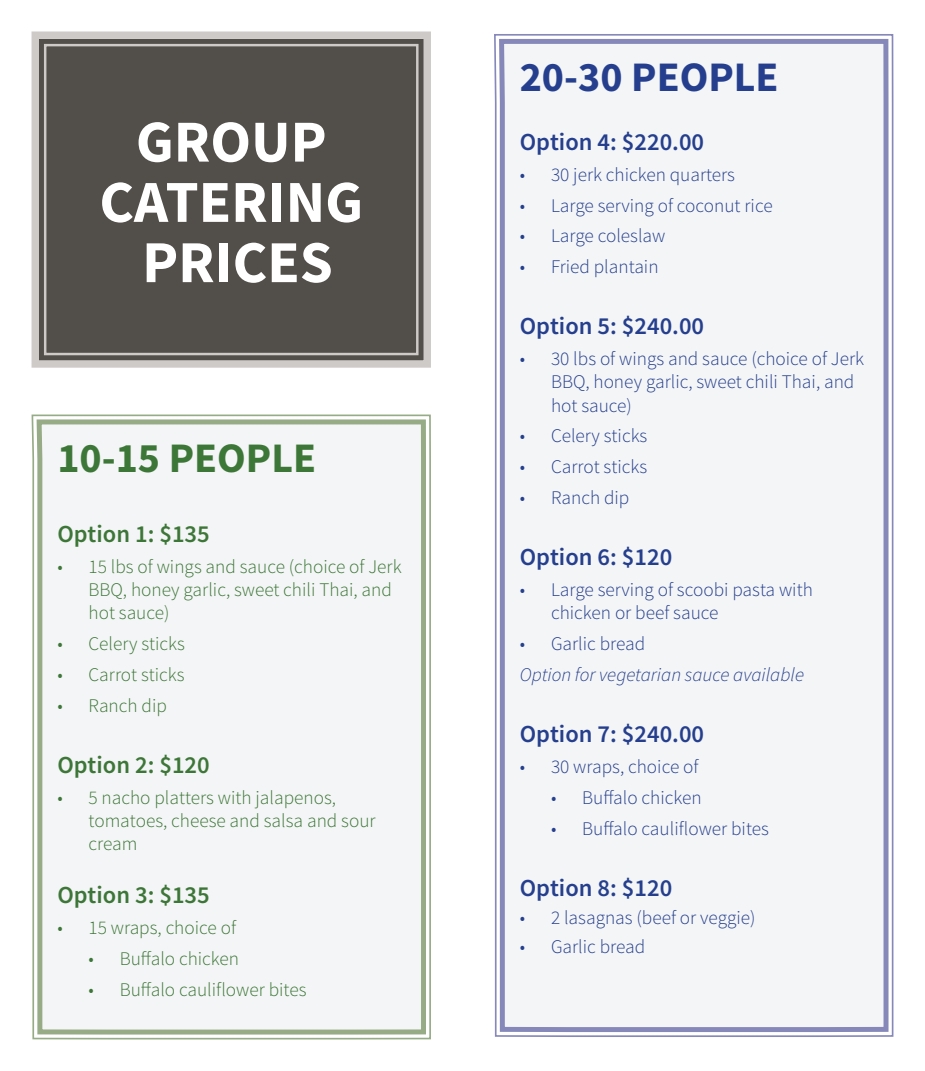
<style>
.page{position:relative;width:925px;height:1071px;background:#fff}
.page>*{position:absolute;margin:0;border:0;box-sizing:border-box;transform-origin:0 0}
.t1{font:700 59.5px/60.2px "Source Sans Pro";color:#fff;text-align:center}
.t2{font:700 42px "Source Sans Pro";color:#253f8e}
.t3{font:700 42px "Source Sans Pro";color:#3d7738}
.t4{font:600 24.5px "Source Sans Pro";color:#253f8e}
.t5{font:600 24.5px "Source Sans Pro";color:#3d7738}
.t6{font:300 19.25px/23.1px "Source Sans Pro";color:#253f8e}
.t7{font:300 19.25px/23.1px "Source Sans Pro";color:#3d7738}
.t8{font:italic 300 19.25px "Source Sans Pro";color:#253f8e}
</style>
<div class="page">
<div style="left:496px;top:36px;width:394px;height:999px;background:#f4f5f6"></div>
<svg style="left:31px;top:414px;width:400px;height:626px"></svg>
<div style="left:34px;top:417px;width:394px;height:620px;background:#f4f5f6"></div>
<svg style="left:31px;top:31px;width:400px;height:337px;background:#5d5954"></svg>
<div style="left:44px;top:44px;width:374px;height:311px;border:2px solid #cecac8"></div>
<h1 class="t1" style="left:99px;top:114px;width:265px">GROUP<br>CATERING<br>PRICES</h1>
<h2 class="t3" style="left:57px;top:431px;width:260px">10-15 PEOPLE</h2>
<p class="t5" style="left:57px;top:518px;width:154px">Option 1: $135</p>
<p class="t7" style="left:88px;top:555px;width:314px;text-indent:-31px">• 15 lbs of wings and sauce (choice of Jerk<br>BBQ, honey garlic, sweet chili Thai, and hot sauce)</p>
<p class="t7" style="left:57px;top:632px;width:129px">• Celery sticks</p>
<p class="t7" style="left:57px;top:663px;width:129px">• Carrot sticks</p>
<p class="t7" style="left:57px;top:694px;width:111px">• Ranch dip</p>
<p class="t5" style="left:57px;top:749px;width:154px">Option 2: $120</p>
<p class="t7" style="left:88px;top:786px;width:288px;text-indent:-31px">• 5 nacho platters with jalapenos, tomatoes, cheese and salsa and sour cream</p>
<p class="t5" style="left:57px;top:880px;width:154px">Option 3: $135</p>
<p class="t7" style="left:57px;top:916px;width:180px">• 15 wraps, choice of</p>
<p class="t7" style="left:88px;top:947px;width:152px">• Buffalo chicken</p>
<p class="t7" style="left:88px;top:978px;width:219px">• Buffalo cauliflower bites</p>
<h2 class="t2" style="left:519px;top:50px;width:260px">20-30 PEOPLE</h2>
<p class="t4" style="left:519px;top:126px;width:186px">Option 4: $220.00</p>
<p class="t6" style="left:519px;top:163px;width:216px">• 30 jerk chicken quarters</p>
<p class="t6" style="left:519px;top:194px;width:254px">• Large serving of coconut rice</p>
<p class="t6" style="left:519px;top:225px;width:147px">• Large coleslaw</p>
<p class="t6" style="left:519px;top:256px;width:140px">• Fried plantain</p>
<p class="t4" style="left:519px;top:311px;width:186px">Option 5: $240.00</p>
<p class="t6" style="left:550px;top:348px;width:314px;text-indent:-31px">• 30 lbs of wings and sauce (choice of Jerk<br>BBQ, honey garlic, sweet chili Thai, and hot sauce)</p>
<p class="t6" style="left:519px;top:425px;width:129px">• Celery sticks</p>
<p class="t6" style="left:519px;top:456px;width:129px">• Carrot sticks</p>
<p class="t6" style="left:519px;top:486px;width:111px">• Ranch dip</p>
<p class="t4" style="left:519px;top:542px;width:154px">Option 6: $120</p>
<p class="t6" style="left:550px;top:578px;width:263px;text-indent:-31px">• Large serving of scoobi pasta with chicken or beef sauce</p>
<p class="t6" style="left:519px;top:632px;width:127px">• Garlic bread</p>
<p class="t8" style="left:519px;top:663px;width:286px">Option for vegetarian sauce available</p>
<p class="t4" style="left:519px;top:719px;width:186px">Option 7: $240.00</p>
<p class="t6" style="left:519px;top:755px;width:180px">• 30 wraps, choice of</p>
<p class="t6" style="left:550px;top:786px;width:152px">• Buffalo chicken</p>
<p class="t6" style="left:550px;top:817px;width:219px">• Buffalo cauliflower bites</p>
<p class="t4" style="left:519px;top:873px;width:154px">Option 8: $120</p>
<p class="t6" style="left:519px;top:907px;width:237px">• 2 lasagnas (beef or veggie)</p>
<p class="t6" style="left:519px;top:935px;width:127px">• Garlic bread</p>
</div>
